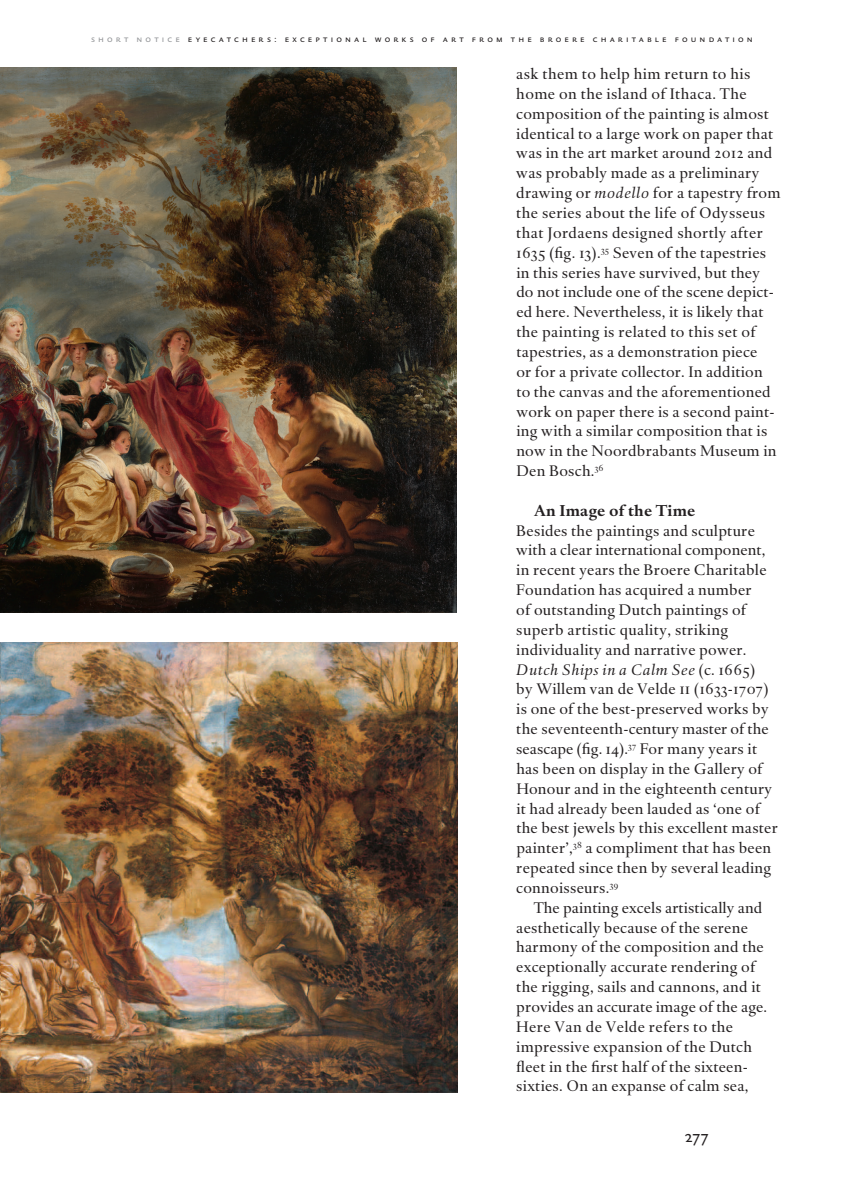
<style>
.page{position:relative;width:844px;height:1191px;background:#fff}
.page>*{position:absolute;margin:0;border:0;box-sizing:border-box;transform-origin:0 0}
.t1{font:17.5px "DTL Haarlemmer Sans DOT";color:#231f20}
.t2{font:15.75px/19.8px "DTL Haarlemmer DOT";letter-spacing:.015em;color:#231f20}
.t3{font:700 15.75px "DTL Haarlemmer DOT";letter-spacing:.015em;color:#231f20}
.t4{font:9.62px "DTL Haarlemmer Sans DOT Caps";letter-spacing:.325em;color:#231f20}
.s1{color:#939598}
.s2{font-style:italic}
.s3{font-family:"DTL Haarlemmer DOT Caps"}
</style>
<div class="page">
<img style="left:0;top:642px;width:457px;height:450px">
<img style="left:0;top:67px;width:456px;height:546px">
<p class="t4" style="left:91px;top:33px;width:663px"><span class="s1">short notice</span> eyecatchers: exceptional works of art from the broere charitable foundation</p>
<p class="t2" style="left:516px;top:64px;width:266px">ask them to help him return to his home on the island of Ithaca. The composition of the painting is almost identical to a large work on paper that was in the art market around 2012 and was probably made as a preliminary drawing or <span class="s2">modello</span> for a tapestry from the series about the life of Odysseus that Jordaens designed shortly after 1635 (fig. 13).<sup>35</sup> Seven of the tapestries in this series have survived, but they do not include one of the scene depict&shy;ed here. Nevertheless, it is likely that the painting is related to this set of tapestries, as a demonstration piece<br>or for a private collector. In addition to the canvas and the aforementioned work on paper there is a second paint&shy;ing with a similar composition that is now in the Noordbrabants Museum in Den Bosch.<sup>36</sup></p>
<p class="t3" style="left:533px;top:500px;width:163px">An Image of the Time</p>
<p class="t2" style="left:516px;top:521px;width:263px">Besides the paintings and sculpture with a clear international component, in recent years the Broere Charitable Foundation has acquired a number<br>of outstanding Dutch paintings of superb artistic quality, striking individuality and narrative power.<br><span class="s2">Dutch Ships in a Calm See</span> (c. 1665)<br>by Willem van de Velde <span class="s3">ii</span> (1633-1707) is one of the best-preserved works by the seventeenth-century master of the seascape (fig. 14).<sup>37</sup> For many years it has been on display in the Gallery of Honour and in the eighteenth century it had already been lauded as ‘one of the best jewels by this excellent master painter’,<sup>38</sup> a compliment that has been repeated since then by several leading connoisseurs.<sup>39</sup></p>
<p class="t2" style="left:516px;top:898px;width:252px;text-indent:17px">The painting excels artistically and aesthetically because of the serene harmony of the composition and the exceptionally accurate rendering of the rigging, sails and cannons, and it provides an accurate image of the age.<br>Here Van de Velde refers to the impressive expansion of the Dutch fleet in the first half of the sixteen&shy;sixties. On an expanse of calm sea,</p>
<p class="t1" style="left:685px;top:1125px;width:25px">277</p>
</div>
